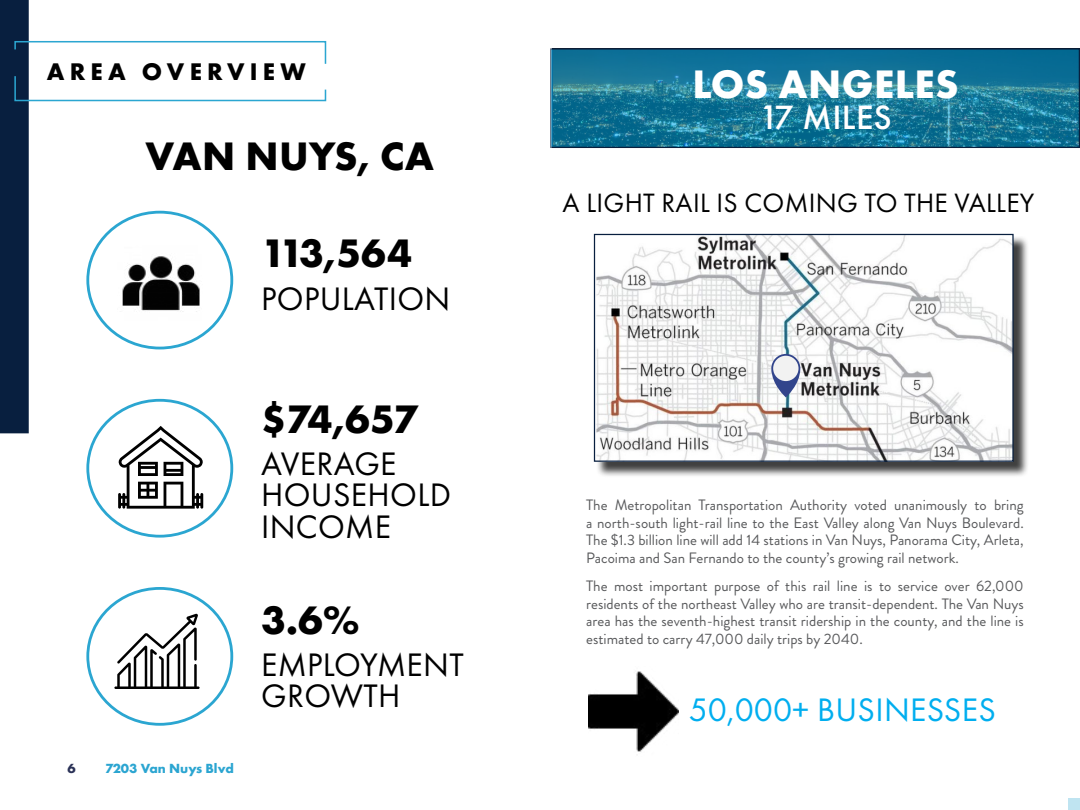
<style>
.page{position:relative;width:1080px;height:810px;background:#fff}
.page>*{position:absolute;margin:0;border:0;box-sizing:border-box;transform-origin:0 0}
.t1{font:700 41.25px "Futura PT";color:#000}
.t2{font:700 41.25px "Futura PT";letter-spacing:.01em;color:#fff}
.t3{font:500 35px "Futura PT";letter-spacing:.01em;color:#fff}
.t4{font:33.75px/31.2px "Futura PT";letter-spacing:.01em;color:#000}
.t5{font:33.75px "Futura PT";letter-spacing:.01em;color:#00aeef}
.t6{font:27.5px "Futura PT";letter-spacing:.01em;color:#000}
.t7{font:700 25px "Futura PT";letter-spacing:.21em;color:#000}
.t8{font:15px/17.5px "Brandon Grotesque";color:#58595b;text-align:justify}
.t9{font:700 13.75px "Futura PT";color:#2ba5d1}
.t10{font:700 13.75px "Futura PT";color:#2b3257}
</style>
<div class="page">
<svg style="left:114px;top:614px;width:86px;height:75px"></svg>
<div style="left:86px;top:587px;width:147px;height:139px;border:3px solid #2ba6d1;border-radius:50%"></div>
<img style="left:588px;top:671px;width:90px;height:81px">
<div style="left:1069px;top:799px;width:11px;height:11px;background:#bfe4f1"></div>
<svg style="left:0;top:0;width:327px;height:509px"></svg>
<svg style="left:550px;top:48px;width:530px;height:100px;background:#187596"></svg>
<div style="left:596px;top:236px;width:433px;height:242px;background:#000;opacity:.75"></div>
<img style="left:596px;top:236px;width:416px;height:224px">
<div style="left:594px;top:234px;width:420px;height:228px;border:1px solid #081f3f"></div>
<svg style="left:771px;top:354px;width:29px;height:43px"></svg>
<div style="left:773px;top:356px;width:26px;height:25px;background:#f2f2f2;border-radius:13px"></div>
<h3 class="t7" style="left:47px;top:55px;width:261px">AREA OVERVIEW</h3>
<h1 class="t1" style="left:145px;top:129px;width:290px">VAN NUYS, CA</h1>
<h1 class="t1" style="left:261px;top:227px;width:153px">113,564</h1>
<h3 class="t4" style="left:261px;top:283px;width:191px">POPULATION</h3>
<h1 class="t1" style="left:261px;top:392px;width:158px">$74,657</h1>
<h3 class="t4" style="left:261px;top:448px;width:191px">AVERAGE<br>HOUSEHOLD<br>INCOME</h3>
<p class="t10" style="left:68px;top:760px;width:10px">6</p>
<p class="t9" style="left:105px;top:760px;width:130px">7203 Van Nuys Blvd</p>
<h1 class="t1" style="left:261px;top:593px;width:100px">3.6%</h1>
<h3 class="t4" style="left:261px;top:649px;width:204px">EMPLOYMENT<br>GROWTH</h3>
<h1 class="t2" style="left:693px;top:58px;width:268px">LOS ANGELES</h1>
<h2 class="t3" style="left:759px;top:97px;width:135px">17 MILES</h2>
<h3 class="t6" style="left:563px;top:187px;width:473px">A LIGHT RAIL IS COMING TO THE VALLEY</h3>
<p class="t8" style="left:586px;top:496px;width:439px">The Metropolitan Transportation Authority voted unanimously to bring a north-south light-rail line to the East Valley along Van Nuys Boulevard.<br>The $1.3 billion line will add 14 stations in Van Nuys, Panorama City, Arleta, Pacoima and San Fernando to the county’s growing rail network.</p>
<p class="t8" style="left:586px;top:578px;width:439px">The most important purpose of this rail line is to service over 62,000 residents of the northeast Valley who are transit-dependent. The Van Nuys area has the seventh-highest transit ridership in the county, and the line is estimated to carry 47,000 daily trips by 2040.</p>
<h3 class="t5" style="left:689px;top:689px;width:309px">50,000+ BUSINESSES</h3>
</div>
